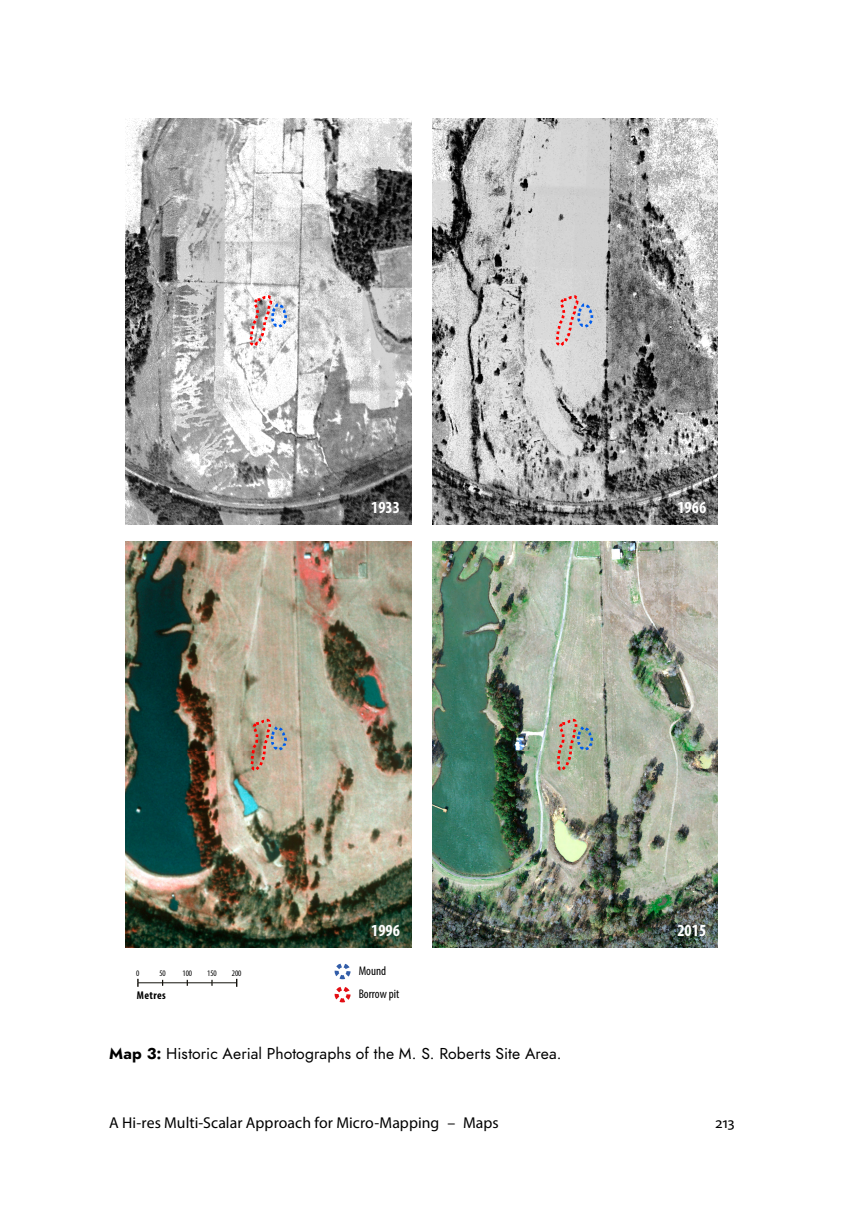
<style>
.page{position:relative;width:844px;height:1211px;background:#fff}
.page>*{position:absolute;margin:0;border:0;box-sizing:border-box;transform-origin:0 0}
.t1{font:700 condensed 16.97px "Myriad Pro";color:#fff}
.t2{font:15.75px "Jost";letter-spacing:.005em;color:#000}
.t3{font:15.75px "Myriad Pro";letter-spacing:.005em;color:#000}
.t4{font:condensed 12.6px "Myriad Pro";color:#000}
.t5{font:700 condensed 11.2px "Myriad Pro";letter-spacing:.025em;color:#000}
.t6{font:condensed 8.4px "Myriad Pro";color:#000}
.s1{font-weight:700}
</style>
<div class="page">
<div style="left:334px;top:963px;width:16px;height:16px;border:4px dashed #325da8;border-radius:50%"></div>
<div style="left:334px;top:986px;width:16px;height:16px;border:4px dashed #e30d13;border-radius:50%"></div>
<svg style="left:137px;top:978px;width:2px;height:8px"></svg>
<hr style="left:138px;top:982px;width:99px;height:1px;background:#13110c">
<img style="left:126px;top:118px;width:285px;height:406px">
<svg style="left:247px;top:294px;width:41px;height:55px"></svg>
<img style="left:432px;top:118px;width:285px;height:406px">
<svg style="left:553px;top:294px;width:41px;height:55px;background:#d1c2c7"></svg>
<img style="left:126px;top:542px;width:285px;height:405px">
<svg style="left:248px;top:717px;width:40px;height:56px;background:#b69c8b"></svg>
<img style="left:432px;top:542px;width:285px;height:405px">
<svg style="left:554px;top:717px;width:40px;height:56px;background:#aba795"></svg>
<p class="t1" style="left:371px;top:496px;width:30px">1933</p>
<p class="t1" style="left:677px;top:496px;width:30px">1966</p>
<p class="t6" style="left:136px;top:968px;width:5px">0</p>
<p class="t6" style="left:159px;top:968px;width:8px">50</p>
<p class="t6" style="left:182px;top:968px;width:11px">100</p>
<p class="t6" style="left:207px;top:968px;width:11px">150</p>
<p class="t6" style="left:232px;top:968px;width:11px">200</p>
<p class="t1" style="left:371px;top:919px;width:30px">1996</p>
<p class="t1" style="left:677px;top:919px;width:30px">2015</p>
<p class="t4" style="left:358px;top:962px;width:29px">Mound</p>
<p class="t5" style="left:137px;top:988px;width:30px">Metres</p>
<p class="t4" style="left:358px;top:985px;width:42px">Borrow pit</p>
<p class="t2" style="left:109px;top:1042px;width:453px"><span class="s1">Map 3:</span> Historic Aerial Photographs of the M. S. Roberts Site Area.</p>
<p class="t3" style="left:109px;top:1112px;width:391px">A Hi-res Multi-Scalar Approach for Micro-Mapping – Maps</p>
<p class="t3" style="left:715px;top:1112px;width:21px">213</p>
</div>
